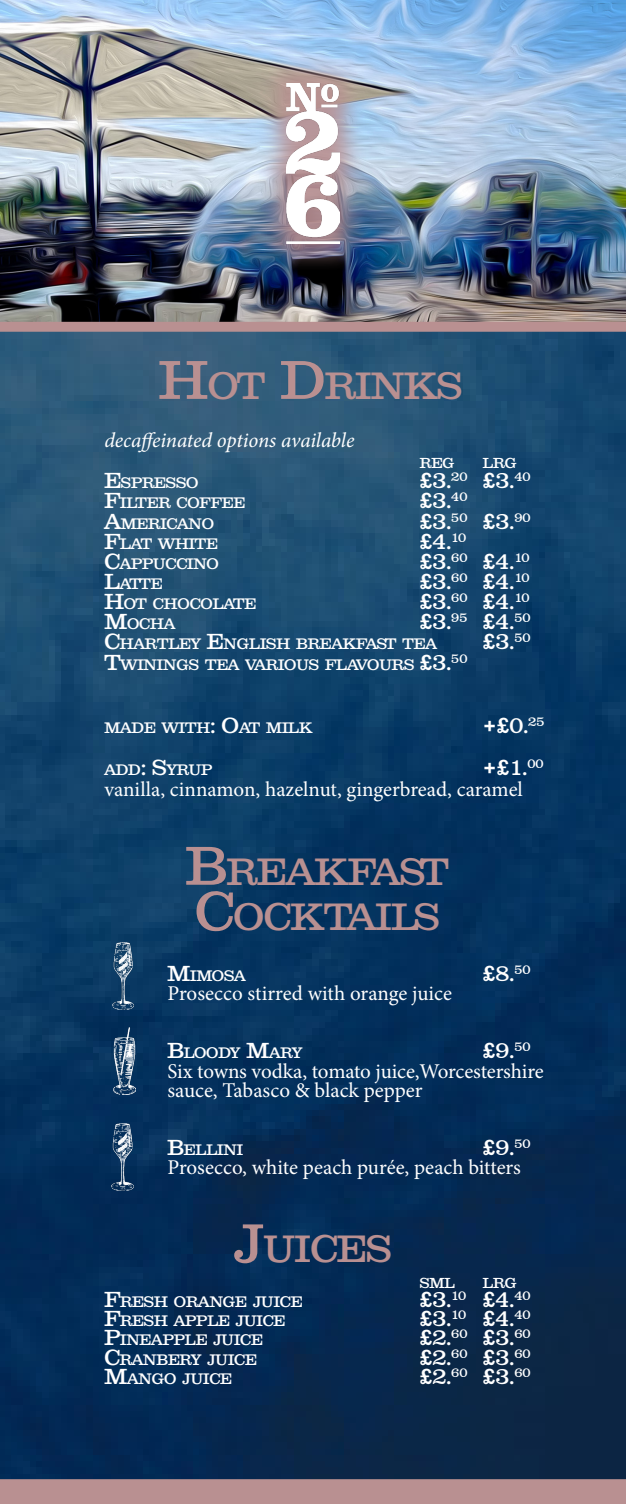
<style>
.page{position:relative;width:626px;height:1504px;background:#fff}
.page>*{position:absolute;margin:0;border:0;box-sizing:border-box;transform-origin:0 0}
.t1{font:36.75px "Clarxndon";color:#b99091}
.t2{font:21px/19.2px "Minion Pro";letter-spacing:-.005em;color:#fff}
.t3{font:21px "Clarxndon";color:#fff}
.t4{font:italic 21px "Minion Pro";letter-spacing:-.01em;color:#fff}
.t5{font:14.7px "Clarxndon";color:#fff}
.t6{font:14px "Clarxndon";color:#fff}
.s1{font-size:52.5px}
.s2{font-size:21px}
</style>
<div class="page">
<img style="left:0;top:332px;width:625px;height:1146px">
<img style="left:0;top:0;width:625px;height:322px">
<div style="left:0;top:322px;width:625px;height:10px;background:#b99091"></div>
<div style="left:0;top:1478px;width:625px;height:25px;background:#b99091"></div>
<img style="left:113px;top:1027px;width:22px;height:67px">
<img style="left:112px;top:942px;width:23px;height:66px">
<img style="left:112px;top:1123px;width:23px;height:67px">
<div style="left:258px;top:55px;width:109px;height:217px;background:#b99091;opacity:.9"></div>
<img style="left:286px;top:83px;width:53px;height:160px">
<p class="t1" style="left:159px;top:364px;width:303px"><span class="s1">H</span>OT <span class="s1">D</span>RINKS</p>
<p class="t4" style="left:104px;top:426px;width:251px">decaffeinated options available</p>
<p class="t6" style="left:419px;top:455px;width:36px">REG</p>
<p class="t6" style="left:482px;top:455px;width:35px">LRG</p>
<p class="t5" style="left:104px;top:474px;width:95px"><span class="s2">E</span>SPRESSO</p>
<p class="t3" style="left:419px;top:468px;width:112px">£3.<sup>20</sup> £3.<sup>40</sup></p>
<p class="t5" style="left:104px;top:494px;width:142px"><span class="s2">F</span>ILTER COFFEE</p>
<p class="t3" style="left:419px;top:488px;width:49px">£3.<sup>40</sup></p>
<p class="t5" style="left:104px;top:514px;width:111px"><span class="s2">A</span>MERICANO</p>
<p class="t3" style="left:419px;top:508px;width:112px">£3.<sup>50</sup> £3.<sup>90</sup></p>
<p class="t5" style="left:104px;top:534px;width:115px"><span class="s2">F</span>LAT WHITE</p>
<p class="t3" style="left:419px;top:528px;width:48px">£4.<sup>10</sup></p>
<p class="t5" style="left:104px;top:555px;width:116px"><span class="s2">C</span>APPUCCINO</p>
<p class="t3" style="left:419px;top:549px;width:111px">£3.<sup>60</sup> £4.<sup>10</sup></p>
<p class="t5" style="left:104px;top:575px;width:60px"><span class="s2">L</span>ATTE</p>
<p class="t3" style="left:419px;top:569px;width:111px">£3.<sup>60</sup> £4.<sup>10</sup></p>
<p class="t5" style="left:104px;top:595px;width:153px"><span class="s2">H</span>OT CHOCOLATE</p>
<p class="t3" style="left:419px;top:589px;width:111px">£3.<sup>60</sup> £4.<sup>10</sup></p>
<p class="t5" style="left:104px;top:615px;width:72px"><span class="s2">M</span>OCHA</p>
<p class="t3" style="left:419px;top:609px;width:112px">£3.<sup>95</sup> £4.<sup>50</sup></p>
<p class="t5" style="left:104px;top:635px;width:334px"><span class="s2">C</span>HARTLEY <span class="s2">E</span>NGLISH BREAKFAST TEA</p>
<p class="t3" style="left:482px;top:629px;width:49px">£3.<sup>50</sup></p>
<p class="t5" style="left:104px;top:655px;width:364px"><span class="s2">T</span>WININGS TEA VARIOUS FLAVOURS <span class="s2">£3.</span><sup>50</sup></p>
<p class="t5" style="left:104px;top:718px;width:209px">MADE WITH<span class="s2">: O</span>AT MILK</p>
<p class="t3" style="left:482px;top:712px;width:63px">+£0.<sup>25</sup></p>
<p class="t5" style="left:104px;top:760px;width:109px">ADD<span class="s2">: S</span>YRUP</p>
<p class="t3" style="left:482px;top:754px;width:62px">+£1.<sup>00</sup></p>
<p class="t2" style="left:104px;top:779px;width:419px">vanilla, cinnamon, hazelnut, gingerbread, caramel</p>
<p class="t1" style="left:185px;top:849px;width:264px"><span class="s1">B</span>REAKFAST</p>
<p class="t1" style="left:195px;top:895px;width:245px"><span class="s1">C</span>OCKTAILS</p>
<p class="t5" style="left:167px;top:967px;width:80px"><span class="s2">M</span>IMOSA</p>
<p class="t3" style="left:482px;top:961px;width:49px">£8.<sup>50</sup></p>
<p class="t2" style="left:167px;top:984px;width:286px">Prosecco stirred with orange juice</p>
<p class="t5" style="left:167px;top:1044px;width:136px"><span class="s2">B</span>LOODY <span class="s2">M</span>ARY</p>
<p class="t3" style="left:482px;top:1038px;width:49px">£9.<sup>50</sup></p>
<p class="t2" style="left:167px;top:1061px;width:377px">Six towns vodka, tomato juice,Worcestershire sauce, Tabasco &amp; black pepper</p>
<p class="t5" style="left:167px;top:1140px;width:77px"><span class="s2">B</span>ELLINI</p>
<p class="t3" style="left:482px;top:1134px;width:49px">£9.<sup>50</sup></p>
<p class="t2" style="left:167px;top:1157px;width:355px">Prosecco, white peach purée, peach bitters</p>
<p class="t1" style="left:234px;top:1227px;width:158px"><span class="s1">J</span>UICES</p>
<p class="t6" style="left:419px;top:1274px;width:37px">SML</p>
<p class="t6" style="left:482px;top:1274px;width:35px">LRG</p>
<p class="t5" style="left:104px;top:1292px;width:199px"><span class="s2">F</span>RESH ORANGE JUICE</p>
<p class="t3" style="left:419px;top:1286px;width:112px">£3.<sup>10</sup> £4.<sup>40</sup></p>
<p class="t5" style="left:104px;top:1311px;width:182px"><span class="s2">F</span>RESH APPLE JUICE</p>
<p class="t3" style="left:419px;top:1305px;width:112px">£3.<sup>10</sup> £4.<sup>40</sup></p>
<p class="t5" style="left:104px;top:1331px;width:160px"><span class="s2">P</span>INEAPPLE JUICE</p>
<p class="t3" style="left:419px;top:1325px;width:112px">£2.<sup>60</sup> £3.<sup>60</sup></p>
<p class="t5" style="left:104px;top:1350px;width:154px"><span class="s2">C</span>RANBERY JUICE</p>
<p class="t3" style="left:419px;top:1344px;width:112px">£2.<sup>60</sup> £3.<sup>60</sup></p>
<p class="t5" style="left:104px;top:1369px;width:129px"><span class="s2">M</span>ANGO JUICE</p>
<p class="t3" style="left:419px;top:1363px;width:112px">£2.<sup>60</sup> £3.<sup>60</sup></p>
</div>
